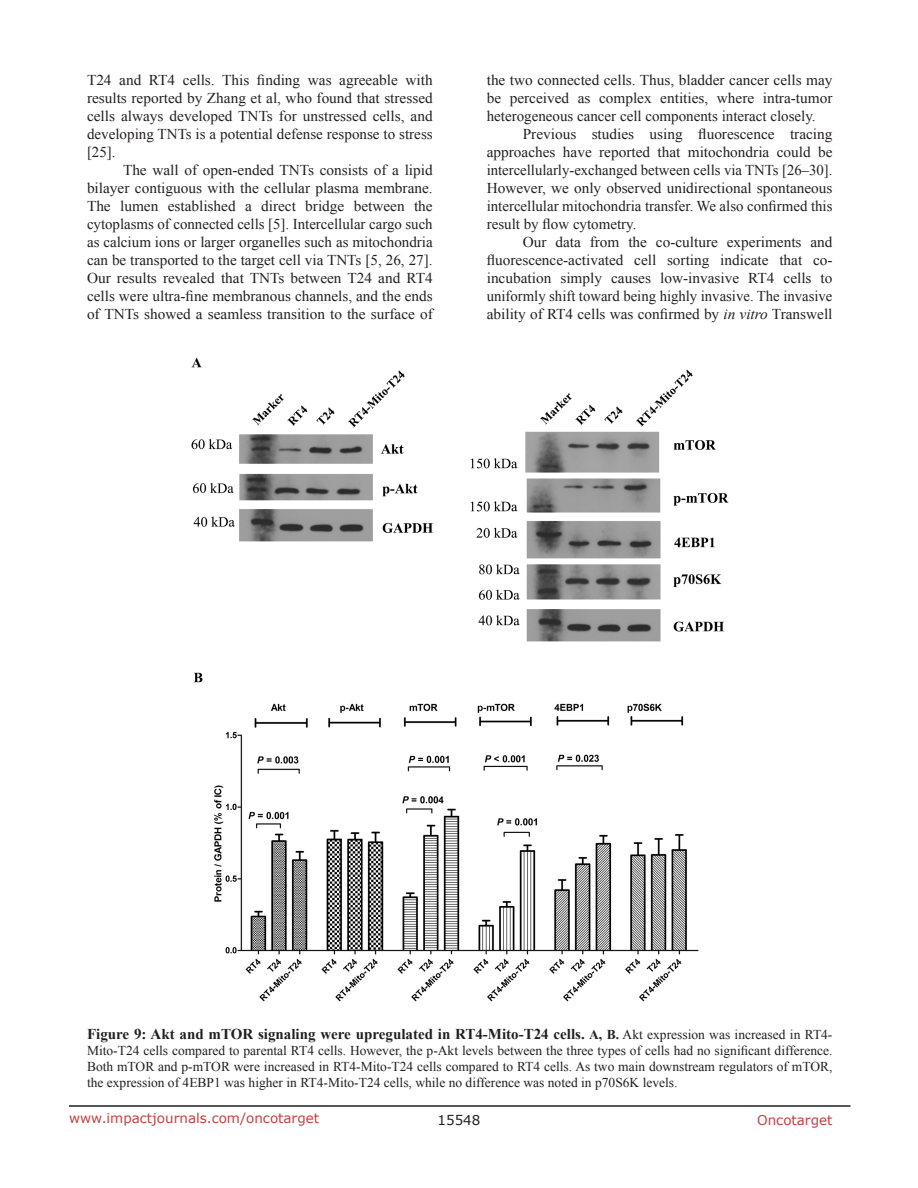
<style>
.page{position:relative;width:918px;height:1188px;background:#fff}
.page>*{position:absolute;margin:0;border:0;box-sizing:border-box;transform-origin:0 0}
.BodyText{font:15px/18px "Times New Roman";color:#231f20;text-align:justify}
.figuretext{font:700 15px "Times New Roman";color:#231f20}
.figuretext-2{font:13.5px/16.2px "Times New Roman";color:#231f20;text-align:justify}
.t1{font:13.5px "Verdana";color:#c24141}
.t2{font:13.5px "Verdana";color:#231f20}
.s1{font-style:italic}
.s2{font-size:13.5px}
.s3{font-weight:400;font-size:13.5px}
</style>
<div class="page">
<hr style="left:69px;top:1105px;width:781px;height:2px;background:#231f20">
<img style="left:191px;top:358px;width:537px;height:643px">
<p class="BodyText" style="left:87px;top:71px;width:347px">T24 and RT4 cells. This finding was agreeable with results reported by Zhang et al, who found that stressed cells always developed TNTs for unstressed cells, and developing TNTs is a potential defense response to stress [25].</p>
<p class="BodyText" style="left:87px;top:161px;width:347px;text-indent:36px">The wall of open-ended TNTs consists of a lipid bilayer contiguous with the cellular plasma membrane.<br>The lumen established a direct bridge between the cytoplasms of connected cells [5]. Intercellular cargo such as calcium ions or larger organelles such as mitochondria can be transported to the target cell via TNTs [5, 26, 27].<br>Our results revealed that TNTs between T24 and RT4 cells were ultra-fine membranous channels, and the ends of TNTs showed a seamless transition to the surface of</p>
<p class="BodyText" style="left:487px;top:71px;width:347px">the two connected cells. Thus, bladder cancer cells may be perceived as complex entities, where intra-tumor heterogeneous cancer cell components interact closely.</p>
<p class="BodyText" style="left:487px;top:125px;width:347px;text-indent:36px">Previous studies using fluorescence tracing approaches have reported that mitochondria could be intercellularly-exchanged between cells via TNTs [26–30].<br>However, we only observed unidirectional spontaneous intercellular mitochondria transfer. We also confirmed this result by flow cytometry.</p>
<p class="BodyText" style="left:487px;top:233px;width:347px;text-indent:36px">Our data from the co-culture experiments and fluorescence-activated cell sorting indicate that co&shy;incubation simply causes low-invasive RT4 cells to uniformly shift toward being highly invasive. The invasive ability of RT4 cells was confirmed by <span class="s1">in vitro</span> Transwell</p>
<p class="figuretext" style="left:87px;top:1023px;width:747px">Figure 9: Akt and mTOR signaling were upregulated in RT4-Mito-T24 cells. <span class="s2">A, B.</span> <span class="s3">Akt expression was increased in RT4-</span></p>
<p class="figuretext-2" style="left:87px;top:1042px;width:747px">Mito-T24 cells compared to parental RT4 cells. However, the p-Akt levels between the three types of cells had no significant difference.<br>Both mTOR and p-mTOR were increased in RT4-Mito-T24 cells compared to RT4 cells. As two main downstream regulators of mTOR, the expression of 4EBP1 was higher in RT4-Mito-T24 cells, while no difference was noted in p70S6K levels.</p>
<p class="t1" style="left:69px;top:1109px;width:252px">www.impactjournals.com/oncotarget</p>
<p class="t2" style="left:438px;top:1111px;width:44px">15548</p>
<p class="t1" style="left:757px;top:1111px;width:77px">Oncotarget</p>
</div>
